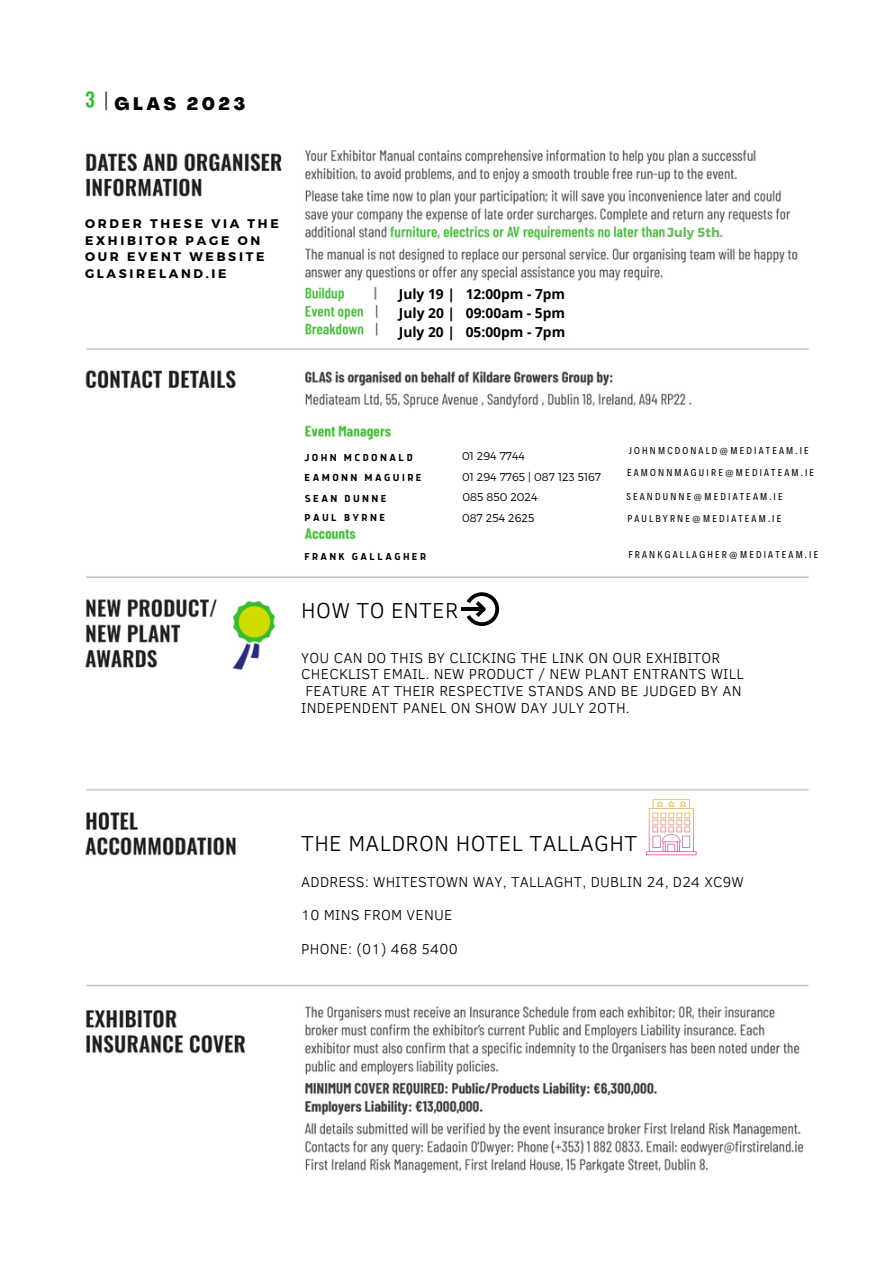
<style>
.page{position:relative;width:893px;height:1264px;background:#fff}
.page>*{position:absolute;margin:0;border:0;box-sizing:border-box;transform-origin:0 0}
.t1{font:300 22.2px "Clear Sans";letter-spacing:.015em;color:#000}
.t2{font:800 17.85px "Agrandir";letter-spacing:.2em;color:#000}
.t3{font:300 14.7px/16.8px "Clear Sans";letter-spacing:.015em;color:#000}
.t4{font:700 13.8px/19px "Open Sans";color:#000;text-align:justify}
.t5{font:700 13.05px "Montserrat";color:#6bba62}
.t6{font:700 12.45px/16.6px "Montserrat";letter-spacing:.215em;color:#000}
.t7{font:300 11.25px/20.9px "Montserrat";color:#000}
.t8{font:700 11.25px/20.5px "Anteb";letter-spacing:.215em;color:#000}
.t9{font:700 11.1px "Anteb";letter-spacing:.215em;color:#000}
.t10{font:10.05px/22px "Decalotype";letter-spacing:.215em;color:#000}
</style>
<div class="page">
<img style="left:85px;top:90px;width:724px;height:1083px">
<svg style="left:667px;top:223px;width:142px;height:26px"></svg>
<div style="left:385px;top:284px;width:272px;height:55px;background:#fff"></div>
<div style="left:289px;top:443px;width:168px;height:83px;background:#fff"></div>
<div style="left:634px;top:433px;width:199px;height:138px;background:#fff"></div>
<div style="left:430px;top:433px;width:199px;height:133px;background:#fff"></div>
<div style="left:292px;top:585px;width:522px;height:191px;background:#fff"></div>
<div style="left:289px;top:804px;width:582px;height:171px;background:#fff"></div>
<div style="left:208px;top:550px;width:199px;height:16px;background:#fff"></div>
<svg style="left:646px;top:799px;width:50px;height:56px"></svg>
<div style="left:112px;top:70px;width:133px;height:65px;background:#fff"></div>
<hr style="left:461px;top:607px;width:23px;height:4px;background:#000">
<svg style="left:466px;top:592px;width:33px;height:34px"></svg>
<p class="t2" style="left:114px;top:97px;width:132px">GLAS 2023</p>
<p class="t6" style="left:85px;top:214px;width:195px">ORDER THESE VIA THE<br>EXHIBITOR PAGE ON<br>OUR EVENT WEBSITE<br>GLASIRELAND.IE</p>
<p class="t4" style="left:399px;top:284px;width:168px">July 19 | 12:00pm - 7pm July 20 | 09:00am - 5pm July 20 | 05:00pm - 7pm</p>
<p class="t5" style="left:667px;top:224px;width:57px">July 5th.</p>
<p class="t8" style="left:304px;top:447px;width:118px">JOHN MCDONALD<br>EAMONN MAGUIRE<br>SEAN DUNNE</p>
<p class="t8" style="left:304px;top:508px;width:82px">PAUL BYRNE</p>
<p class="t9" style="left:304px;top:551px;width:123px">FRANK GALLAGHER</p>
<p class="t7" style="left:462px;top:444px;width:141px">01 294 7744<br>01 294 7765 | 087 123 5167<br>085 850 2024<br>087 254 2625</p>
<p class="t10" style="left:628px;top:439px;width:181px">JOHNMCDONALD@MEDIATEAM.IE</p>
<p class="t10" style="left:627px;top:461px;width:188px">EAMONNMAGUIRE@MEDIATEAM.IE</p>
<p class="t10" style="left:626px;top:485px;width:158px">SEANDUNNE@MEDIATEAM.IE<br>PAULBYRNE@MEDIATEAM.IE</p>
<p class="t10" style="left:628px;top:543px;width:191px">FRANKGALLAGHER@MEDIATEAM.IE</p>
<h1 class="t1" style="left:301px;top:593px;width:158px">HOW TO ENTER</h1>
<p class="t3" style="left:301px;top:648px;width:444px">YOU CAN DO THIS BY CLICKING THE LINK ON OUR EXHIBITOR CHECKLIST EMAIL. NEW PRODUCT / NEW PLANT ENTRANTS WILL FEATURE AT THEIR RESPECTIVE STANDS AND BE JUDGED BY AN INDEPENDENT PANEL ON SHOW DAY JULY 2OTH.</p>
<h1 class="t1" style="left:301px;top:826px;width:337px">THE MALDRON HOTEL TALLAGHT</h1>
<p class="t3" style="left:301px;top:872px;width:444px">ADDRESS: WHITESTOWN WAY, TALLAGHT, DUBLIN 24, D24 XC9W</p>
<p class="t3" style="left:301px;top:906px;width:153px">10 MINS FROM VENUE</p>
<p class="t3" style="left:301px;top:939px;width:158px">PHONE: (01) 468 5400</p>
</div>
